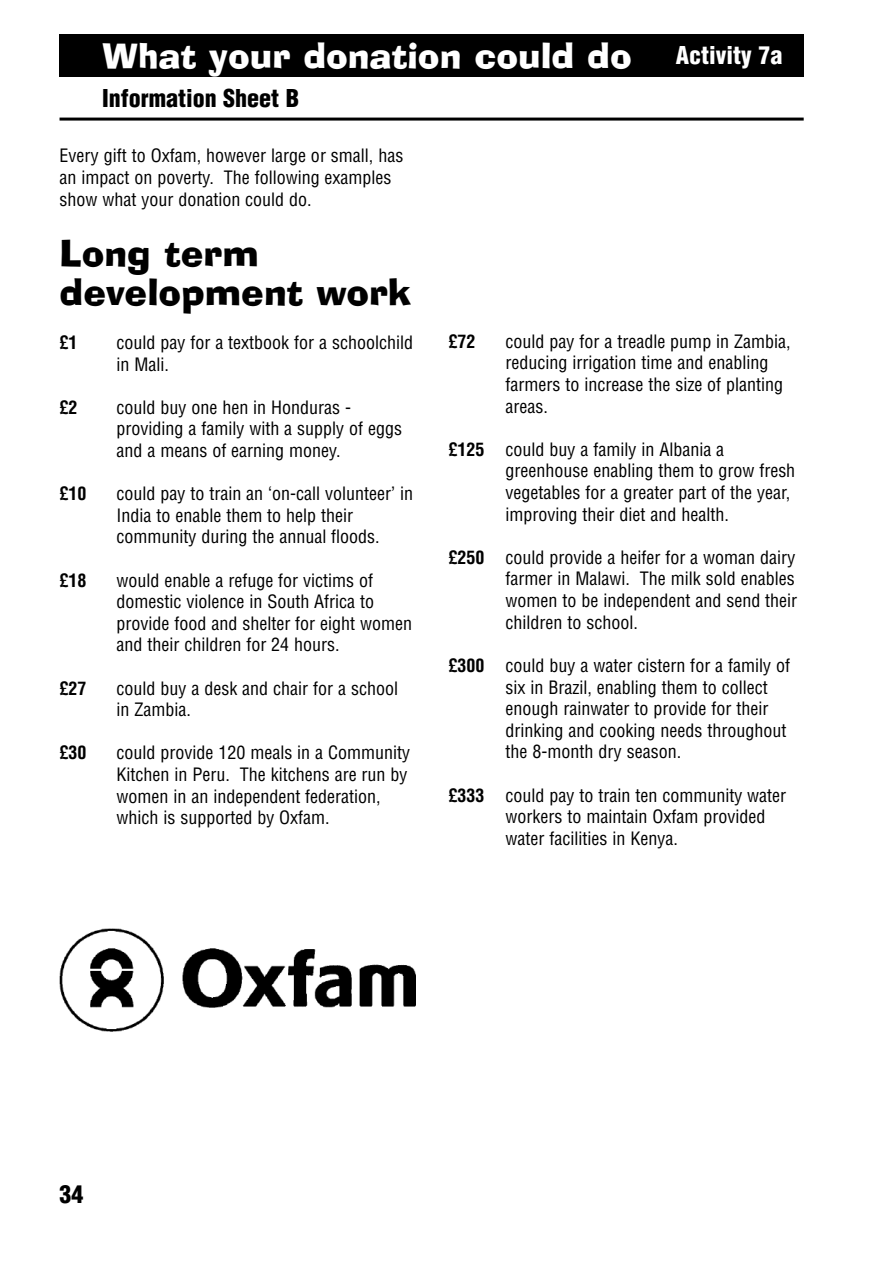
<style>
.page{position:relative;width:893px;height:1263px;background:#fff}
.page>*{position:absolute;margin:0;border:0;box-sizing:border-box;transform-origin:0 0}
.t1{font:36px/39px "Ad Lib BT";color:#000}
.t2{font:34.5px "Ad Lib BT";color:#fff}
.t3{font:900 condensed 24px "Helvetica";color:#000}
.t4{font:900 condensed 24px "Helvetica";color:#fff}
.t5{font:condensed 18px/21.6px "Helvetica";color:#000}
.t6{font:700 condensed 18px "Helvetica";color:#000}
.s1{font-weight:700}
</style>
<div class="page">
<div style="left:60px;top:34px;width:744px;height:43px;background:#000"></div>
<hr style="left:60px;top:118px;width:744px;height:3px;background:#000">
<img style="left:60px;top:929px;width:356px;height:103px">
<h2 class="t2" style="left:102px;top:43px;width:531px">What your donation could do</h2>
<h3 class="t4" style="left:676px;top:41px;width:108px">Activity 7a</h3>
<h3 class="t3" style="left:102px;top:85px;width:199px">Information Sheet B</h3>
<p class="t5" style="left:60px;top:145px;width:345px">Every gift to Oxfam, however large or small, has an impact on poverty. The following examples show what your donation could do.</p>
<h1 class="t1" style="left:60px;top:238px;width:353px">Long term development work</h1>
<p class="t6" style="left:60px;top:332px;width:19px">£1</p>
<p class="t5" style="left:117px;top:332px;width:298px">could pay for a textbook for a schoolchild in Mali.</p>
<p class="t6" style="left:60px;top:397px;width:19px">£2</p>
<p class="t5" style="left:117px;top:397px;width:287px">could buy one hen in Honduras - providing a family with a supply of eggs and a means of earning money.</p>
<p class="t6" style="left:60px;top:483px;width:28px">£10</p>
<p class="t5" style="left:117px;top:483px;width:298px">could pay to train an ‘on-call volunteer’ in<br>India to enable them to help their community during the annual floods.</p>
<p class="t6" style="left:60px;top:570px;width:28px">£18</p>
<p class="t5" style="left:117px;top:570px;width:297px">would enable a refuge for victims of domestic violence in South Africa to provide food and shelter for eight women and their children for 24 hours.</p>
<p class="t6" style="left:60px;top:678px;width:28px">£27</p>
<p class="t5" style="left:117px;top:678px;width:283px">could buy a desk and chair for a school in Zambia.</p>
<p class="t6" style="left:60px;top:743px;width:28px">£30</p>
<p class="t5" style="left:117px;top:742px;width:295px">could provide 120 meals in a Community Kitchen in Peru. The kitchens are run by women in an independent federation, which is supported by Oxfam.</p>
<p class="t6" style="left:449px;top:331px;width:28px">£72</p>
<p class="t5" style="left:506px;top:331px;width:287px">could pay for a treadle pump in Zambia, reducing irrigation time and enabling farmers to increase the size of planting areas.</p>
<p class="t5" style="left:506px;top:439px;width:291px;text-indent:-57px"><span class="s1">£125</span> could buy a family in Albania a greenhouse enabling them to grow fresh vegetables for a greater part of the year, improving their diet and health.</p>
<p class="t5" style="left:506px;top:547px;width:293px;text-indent:-57px"><span class="s1">£250</span> could provide a heifer for a woman dairy farmer in Malawi. The milk sold enables women to be independent and send their children to school.</p>
<p class="t5" style="left:506px;top:655px;width:286px;text-indent:-57px"><span class="s1">£300</span> could buy a water cistern for a family of six in Brazil, enabling them to collect enough rainwater to provide for their drinking and cooking needs throughout the 8-month dry season.</p>
<p class="t5" style="left:506px;top:784px;width:282px;text-indent:-57px"><span class="s1">£333</span> could pay to train ten community water workers to maintain Oxfam provided water facilities in Kenya.</p>
<h3 class="t3" style="left:60px;top:1181px;width:25px">34</h3>
</div>
